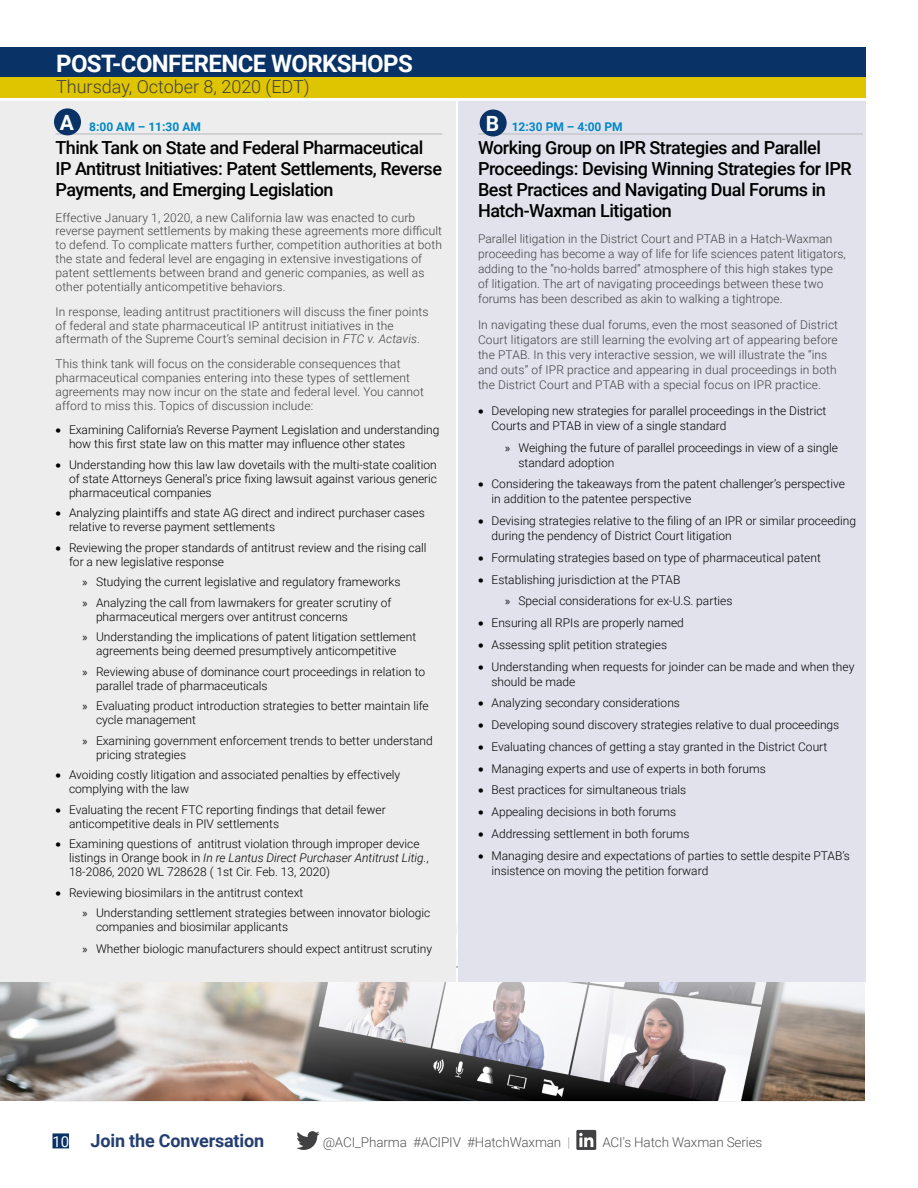
<style>
.page{position:relative;width:918px;height:1188px;background:#fff}
.page>*{position:absolute;margin:0;border:0;box-sizing:border-box;transform-origin:0 0}
.t1{font:700 24px "Roboto";letter-spacing:-.025em;color:#fff}
.t2{font:700 21px "Roboto";color:#fff}
.t3{font:500 18px/21px "Roboto";letter-spacing:-.025em;color:#000}
.t4{font:300 18px "Roboto";color:#414042}
.t5{font:700 18px "Roboto";letter-spacing:-.01em;color:#243e70}
.t6{font:300 13.5px "Roboto";letter-spacing:-.01em;color:#565659}
.t7{font:300 12px/13.8px "Roboto";color:#000}
.t8{font:300 12px/13.8px "Roboto";letter-spacing:.01em;color:#414042}
.t9{font:700 12px "Roboto";color:#0088c6}
.s1{font-family:"Myriad Pro";font-weight:400}
.s2{font-style:italic}
.s3{font-weight:400;font-size:15px;color:#fff}
.s4{font-weight:100}
</style>
<div class="page">
<div style="left:52px;top:1133px;width:17px;height:15px;background:#093266"></div>
<svg style="left:296px;top:1131px;width:24px;height:19px"></svg>
<svg style="left:576px;top:1130px;width:20px;height:20px"></svg>
<img style="left:0;top:919px;width:864px;height:182px">
<div style="left:0;top:101px;width:455px;height:881px;background:#ededee"></div>
<div style="left:459px;top:101px;width:407px;height:881px;background:#e1e2ec"></div>
<hr style="left:56px;top:133px;width:386px;height:2px;background:#c7c8ca">
<div style="left:54px;top:108px;width:27px;height:27px;background:#093266;border-radius:50%"></div>
<hr style="left:478px;top:133px;width:385px;height:2px;background:#c7c8ca">
<div style="left:480px;top:110px;width:27px;height:26px;background:#093266;border-radius:50%"></div>
<div style="left:0;top:47px;width:866px;height:31px;background:#093266"></div>
<div style="left:0;top:77px;width:866px;height:21px;background:#dfc500"></div>
<h1 class="t1" style="left:56px;top:47px;width:358px">POST-CONFERENCE WORKSHOPS</h1>
<h3 class="t4" style="left:56px;top:74px;width:255px">Thursday, October 8, 2020 (EDT)</h3>
<h2 class="t2" style="left:60px;top:108px;width:16px">A</h2>
<p class="t9" style="left:512px;top:118px;width:113px">12:30 PM – 4:00 PM</p>
<h3 class="t3" style="left:478px;top:137px;width:375px">Working Group on IPR Strategies and Parallel Proceedings: Devising Winning Strategies for IPR Best Practices and Navigating Dual Forums in Hatch-Waxman Litigation</h3>
<p class="t8" style="left:478px;top:231px;width:369px;line-height:15px">Parallel litigation in the District Court and PTAB in a Hatch-Waxman proceeding has become a way of life for life sciences patent litigators, adding to the “no-holds barred” atmosphere of this high stakes type of litigation. The art of navigating proceedings between these two forums has been described as akin to walking a tightrope.</p>
<p class="t8" style="left:478px;top:317px;width:362px;line-height:15px">In navigating these dual forums, even the most seasoned of District Court litigators are still learning the evolving art of appearing before the PTAB. In this very interactive session, we will illustrate the “ins and outs” of IPR practice and appearing in dual proceedings in both the District Court and PTAB with a special focus on IPR practice.</p>
<p class="t7" style="left:492px;top:403px;width:336px;line-height:15px;text-indent:-14px">• Developing new strategies for parallel proceedings in the District<br>Courts and PTAB in view of a single standard</p>
<p class="t7" style="left:519px;top:440px;width:321px;line-height:15px;text-indent:-14px"><span class="s1">»</span> Weighing the future of parallel proceedings in view of a single standard adoption</p>
<p class="t7" style="left:492px;top:476px;width:355px;line-height:15px;text-indent:-14px">• Considering the takeaways from the patent challenger’s perspective in addition to the patentee perspective</p>
<p class="t7" style="left:492px;top:513px;width:366px;line-height:15px;text-indent:-14px">• Devising strategies relative to the filing of an IPR or similar proceeding during the pendency of District Court litigation</p>
<p class="t7" style="left:478px;top:550px;width:344px">• Formulating strategies based on type of pharmaceutical patent</p>
<p class="t7" style="left:505px;top:568px;width:229px;line-height:21.8px;text-indent:-27px">• Establishing jurisdiction at the PTAB<br><span class="s1">»</span> Special considerations for ex-U.S. parties</p>
<p class="t7" style="left:478px;top:616px;width:207px">• Ensuring all RPIs are properly named</p>
<p class="t7" style="left:478px;top:637px;width:191px">• Assessing split petition strategies</p>
<p class="t7" style="left:492px;top:658px;width:364px;line-height:15px;text-indent:-14px">• Understanding when requests for joinder can be made and when they should be made</p>
<p class="t7" style="left:478px;top:696px;width:204px">• Analyzing secondary considerations</p>
<p class="t7" style="left:478px;top:718px;width:363px">• Developing sound discovery strategies relative to dual proceedings</p>
<p class="t7" style="left:478px;top:739px;width:351px">• Evaluating chances of getting a stay granted in the District Court</p>
<p class="t7" style="left:478px;top:761px;width:289px">• Managing experts and use of experts in both forums</p>
<p class="t7" style="left:478px;top:783px;width:210px">• Best practices for simultaneous trials</p>
<p class="t7" style="left:478px;top:805px;width:200px">• Appealing decisions in both forums</p>
<p class="t7" style="left:478px;top:826px;width:213px">• Addressing settlement in both forums</p>
<p class="t7" style="left:492px;top:847px;width:360px;line-height:15px;text-indent:-14px">• Managing desire and expectations of parties to settle despite PTAB’s insistence on moving the petition forward</p>
<h2 class="t2" style="left:486px;top:109px;width:15px">B</h2>
<p class="t9" style="left:89px;top:118px;width:113px">8:00 AM – 11:30 AM</p>
<h3 class="t3" style="left:56px;top:137px;width:388px">Think Tank on State and Federal Pharmaceutical<br>IP Antitrust Initiatives: Patent Settlements, Reverse<br>Payments, and Emerging Legislation</h3>
<p class="t8" style="left:56px;top:210px;width:388px">Effective January 1, 2020, a new California law was enacted to curb reverse payment settlements by making these agreements more difficult to defend. To complicate matters further, competition authorities at both the state and federal level are engaging in extensive investigations of patent settlements between brand and generic companies, as well as other potentially anticompetitive behaviors.</p>
<p class="t8" style="left:56px;top:304px;width:374px">In response, leading antitrust practitioners will discuss the finer points of federal and state pharmaceutical IP antitrust initiatives in the aftermath of the Supreme Court’s seminal decision in <span class="s2">FTC v. Actavis</span>.</p>
<p class="t8" style="left:56px;top:356px;width:370px">This think tank will focus on the considerable consequences that pharmaceutical companies entering into these types of settlement agreements may now incur on the state and federal level. You cannot afford to miss this. Topics of discussion include:</p>
<p class="t7" style="left:69px;top:423px;width:372px;text-indent:-14px">• Examining California’s Reverse Payment Legislation and understanding how this first state law on this matter may influence other states</p>
<p class="t7" style="left:69px;top:457px;width:370px;text-align:justify;text-indent:-14px">• Understanding how this law law dovetails with the multi-state coalition of state Attorneys General’s price fixing lawsuit against various generic pharmaceutical companies</p>
<p class="t7" style="left:69px;top:506px;width:357px;text-indent:-14px">• Analyzing plaintiffs and state AG direct and indirect purchaser cases relative to reverse payment settlements</p>
<p class="t7" style="left:69px;top:540px;width:359px;text-indent:-14px">• Reviewing the proper standards of antitrust review and the rising call for a new legislative response</p>
<p class="t7" style="left:82px;top:571px;width:320px;line-height:20.7px"><span class="s1">»</span> Studying the current legislative and regulatory frameworks <span class="s1">»</span> Analyzing the call from lawmakers for greater scrutiny of</p>
<p class="t7" style="left:82px;top:606px;width:335px;line-height:20.7px;text-indent:14px">pharmaceutical mergers over antitrust concerns<br><span class="s1">»</span> Understanding the implications of patent litigation settlement</p>
<p class="t7" style="left:82px;top:640px;width:344px;line-height:20.7px;text-indent:14px">agreements being deemed presumptively anticompetitive<br><span class="s1">»</span> Reviewing abuse of dominance court proceedings in relation to</p>
<p class="t7" style="left:82px;top:675px;width:348px;line-height:20.7px;text-indent:14px">parallel trade of pharmaceuticals<br><span class="s1">»</span> Evaluating product introduction strategies to better maintain life</p>
<p class="t7" style="left:82px;top:709px;width:352px;line-height:20.7px;text-indent:14px">cycle management<br><span class="s1">»</span> Examining government enforcement trends to better understand</p>
<p class="t7" style="left:96px;top:747px;width:92px">pricing strategies</p>
<p class="t7" style="left:69px;top:768px;width:333px;text-indent:-13px">• Avoiding costly litigation and associated penalties by effectively complying with the law</p>
<p class="t7" style="left:69px;top:802px;width:318px;text-indent:-14px">• Evaluating the recent FTC reporting findings that detail fewer anticompetitive deals in PIV settlements</p>
<p class="t7" style="left:69px;top:837px;width:361px;text-indent:-14px">• Examining questions of antitrust violation through improper device listings in Orange book in <span class="s2">In re Lantus Direct Purchaser Antitrust Litig.</span>,<br>18-2086, 2020 WL 728628 ( 1st Cir. Feb. 13, 2020)</p>
<p class="t7" style="left:82px;top:882px;width:349px;line-height:20.7px;text-indent:-27px">• Reviewing biosimilars in the antitrust context<br><span class="s1">»</span> Understanding settlement strategies between innovator biologic</p>
<p class="t7" style="left:82px;top:915px;width:351px;line-height:22.2px;text-indent:14px">companies and biosimilar applicants<br><span class="s1">»</span> Whether biologic manufacturers should expect antitrust scrutiny</p>
<h3 class="t5" style="left:52px;top:1128px;width:213px"><span class="s3">10</span> Join the Conversation</h3>
<p class="t6" style="left:323px;top:1133px;width:249px">@ACI_Pharma #ACIPIV #HatchWaxman <span class="s4">|</span></p>
<p class="t6" style="left:602px;top:1133px;width:162px">ACI's Hatch Waxman Series</p>
</div>
